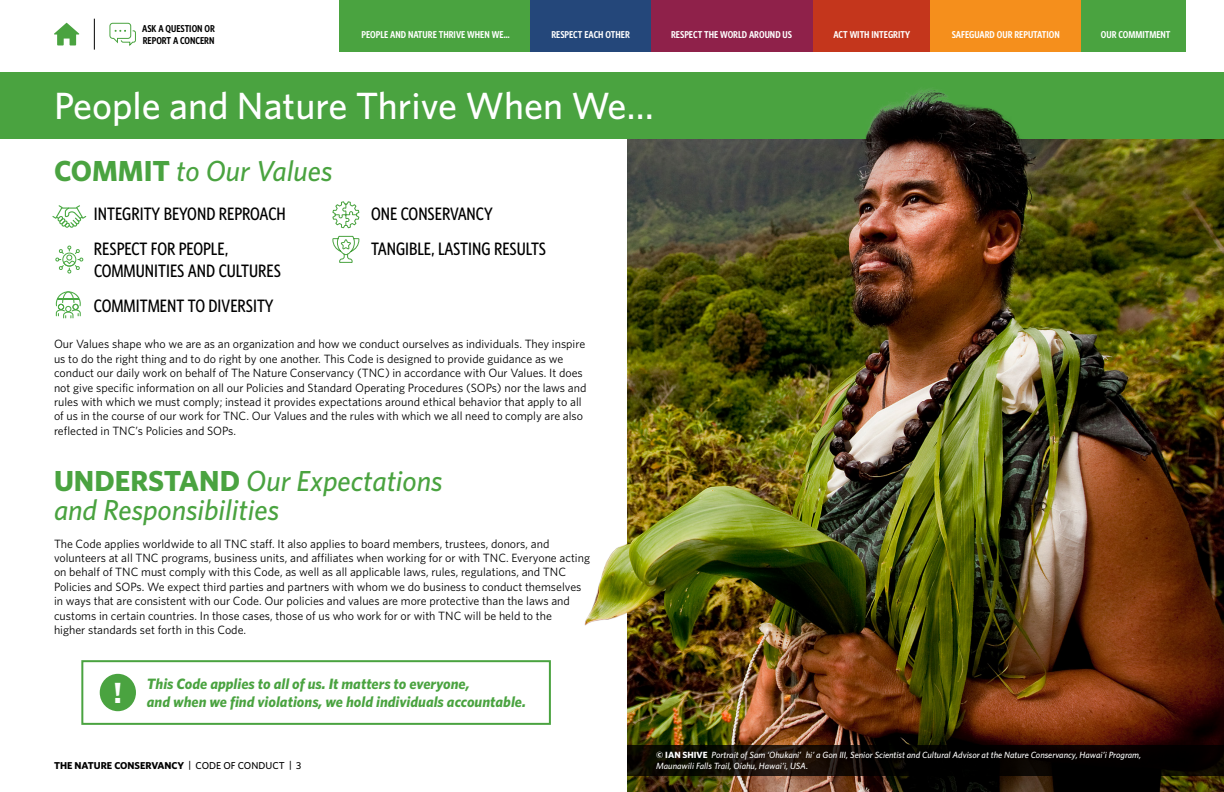
<style>
.page{position:relative;width:1224px;height:792px;background:#fff}
.page>*{position:absolute;margin:0;border:0;box-sizing:border-box;transform-origin:0 0}
.t1{font:500 38px "Whitney";color:#fff}
.t2{font:700 29.2px "Whitney";color:#fff}
.t3{font:italic 500 29px/29px "Whitney";color:#4aa340}
.t4{font:500 18px/21.6px "Whitney Condensed";color:#000}
.t5{font:italic 700 15px "Whitney";color:#4aa340}
.t6{font:12px/14.4px "Whitney";color:#000}
.t7{font:600 10px "Whitney Condensed";color:#fff}
.t8{font:700 10px "Whitney";color:#000}
.t9{font:600 10px/12px "Whitney Condensed";color:#000}
.t10{font:italic 500 9px/10.8px "Whitney";color:#fff}
.s1{font-weight:700;font-style:normal}
.s2{font-weight:500}
</style>
<div class="page">
<div style="left:0;top:72px;width:1224px;height:66px;background:#4aa340"></div>
<img style="left:567px;top:89px;width:657px;height:703px">
<div style="left:81px;top:660px;width:470px;height:65px;border:2px solid #4aa340"></div>
<div style="left:100px;top:674px;width:36px;height:37px;background:#4aa340;border-radius:50%"></div>
<svg style="left:56px;top:291px;width:25px;height:27px"></svg>
<svg style="left:52px;top:205px;width:34px;height:23px"></svg>
<svg style="left:55px;top:245px;width:29px;height:29px"></svg>
<svg style="left:332px;top:235px;width:28px;height:28px"></svg>
<svg style="left:332px;top:201px;width:28px;height:28px"></svg>
<div style="left:340px;top:0;width:191px;height:51px;background:#4aa340"></div>
<div style="left:530px;top:0;width:121px;height:51px;background:#24477a"></div>
<div style="left:651px;top:0;width:162px;height:51px;background:#8f214a"></div>
<div style="left:813px;top:0;width:118px;height:51px;background:#c4361c"></div>
<div style="left:931px;top:0;width:150px;height:51px;background:#f58f1c"></div>
<div style="left:1081px;top:0;width:104px;height:51px;background:#4aa340"></div>
<svg style="left:54px;top:23px;width:25px;height:22px"></svg>
<svg style="left:109px;top:22px;width:27px;height:24px"></svg>
<hr style="left:94px;top:19px;width:1px;height:31px;background:#000">
<svg style="left:628px;top:745px;width:596px;height:31px;background:#0b0603"></svg>
<p class="t9" style="left:142px;top:22px;width:74px">ASK A QUESTION OR<br>REPORT A CONCERN</p>
<p class="t7" style="left:362px;top:29px;width:149px">PEOPLE AND NATURE THRIVE WHEN WE…</p>
<p class="t7" style="left:551px;top:29px;width:80px">RESPECT EACH OTHER</p>
<p class="t7" style="left:671px;top:29px;width:122px">RESPECT THE WORLD AROUND US</p>
<p class="t7" style="left:833px;top:29px;width:78px">ACT WITH INTEGRITY</p>
<p class="t7" style="left:952px;top:29px;width:109px">SAFEGUARD OUR REPUTATION</p>
<p class="t7" style="left:1101px;top:29px;width:71px">OUR COMMITMENT</p>
<p class="t1" style="left:54px;top:83px;width:602px">People and Nature Thrive When We…</p>
<p class="t3" style="left:54px;top:155px;width:280px"><span class="s1">COMMIT</span> to Our Values</p>
<p class="t4" style="left:94px;top:203px;width:193px">INTEGRITY BEYOND REPROACH</p>
<p class="t4" style="left:94px;top:238px;width:188px">RESPECT FOR PEOPLE,<br>COMMUNITIES AND CULTURES</p>
<p class="t4" style="left:94px;top:295px;width:181px">COMMITMENT TO DIVERSITY</p>
<p class="t4" style="left:371px;top:203px;width:123px">ONE CONSERVANCY</p>
<p class="t4" style="left:371px;top:238px;width:176px">TANGIBLE, LASTING RESULTS</p>
<p class="t6" style="left:54px;top:337px;width:534px">Our Values shape who we are as an organization and how we conduct ourselves as individuals. They inspire us to do the right thing and to do right by one another. This Code is designed to provide guidance as we conduct our daily work on behalf of The Nature Conservancy (TNC) in accordance with Our Values. It does not give specific information on all our Policies and Standard Operating Procedures (SOPs) nor the laws and rules with which we must comply; instead it provides expectations around ethical behavior that apply to all of us in the course of our work for TNC. Our Values and the rules with which we all need to comply are also reflected in TNC’s Policies and SOPs.</p>
<p class="t3" style="left:54px;top:465px;width:390px"><span class="s1">UNDERSTAND</span> Our Expectations and Responsibilities</p>
<p class="t6" style="left:54px;top:536px;width:538px">The Code applies worldwide to all TNC staff. It also applies to board members, trustees, donors, and volunteers at all TNC programs, business units, and affiliates when working for or with TNC. Everyone acting on behalf of TNC must comply with this Code, as well as all applicable laws, rules, regulations, and TNC Policies and SOPs. We expect third parties and partners with whom we do business to conduct themselves in ways that are consistent with our Code. Our policies and values are more protective than the laws and customs in certain countries. In those cases, those of us who work for or with TNC will be held to the<br>higher standards set forth in this Code.</p>
<p class="t2" style="left:114px;top:675px;width:10px">!</p>
<p class="t5" style="left:147px;top:675px;width:324px">This Code applies to all of us. It matters to everyone,</p>
<p class="t5" style="left:147px;top:693px;width:381px">and when we find violations, we hold individuals accountable.</p>
<p class="t8" style="left:54px;top:760px;width:249px">THE NATURE CONSERVANCY <span class="s2">| CODE OF CONDUCT | 3</span></p>
<p class="t10" style="left:656px;top:750px;width:487px"><span class="s1">© IAN SHIVE</span> Portrait of Sam ‘Ohukani’ōhi’ a Gon III, Senior Scientist and Cultural Advisor at the Nature Conservancy, Hawai’i Program,<br>Maunawili Falls Trail, Oíahu, Hawai’i, USA.</p>
</div>
